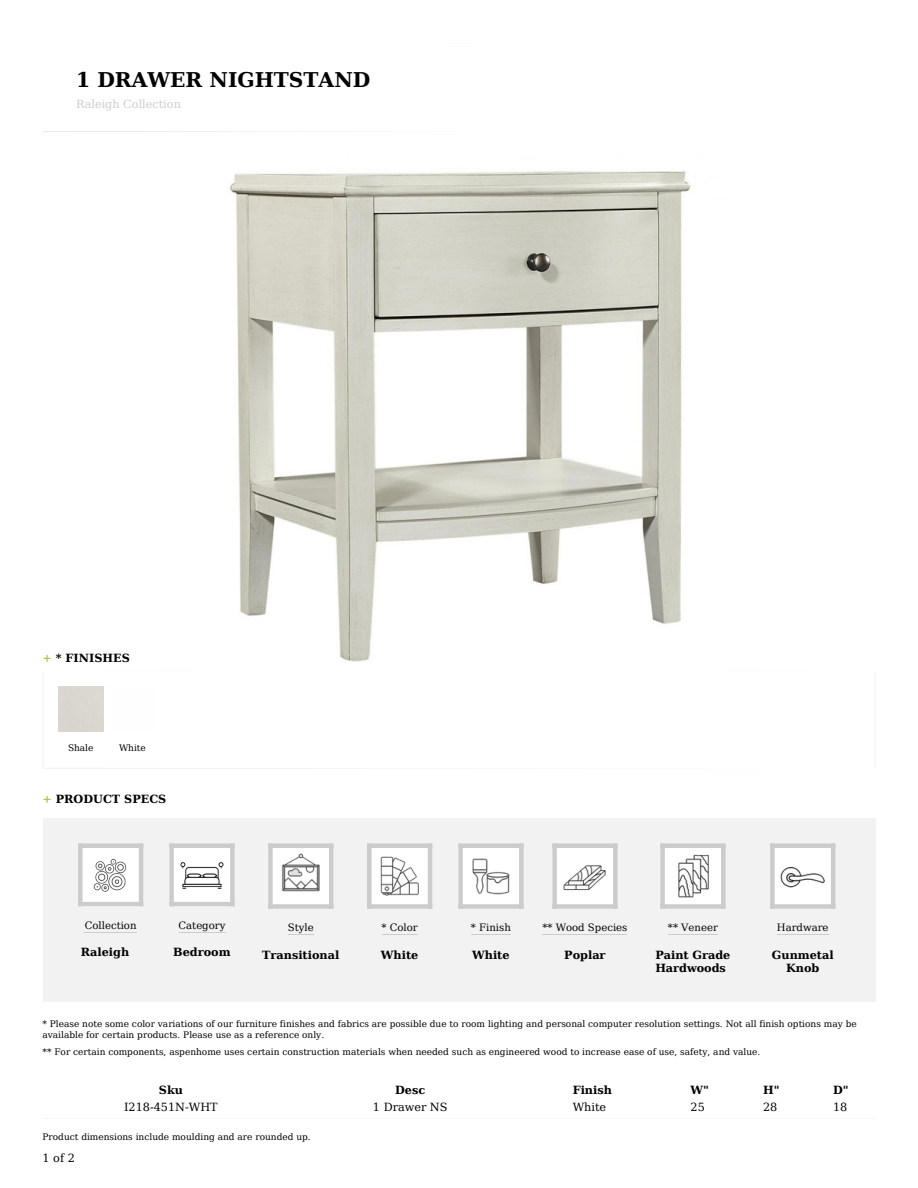
<style>
.page{position:relative;width:918px;height:1188px;background:#fff}
.page>*{position:absolute;margin:0;border:0;box-sizing:border-box;transform-origin:0 0}
.t1{font:700 20.25px "DejaVu Serif";color:#000}
.t2{font:700 11.25px/16.8px "DejaVu Serif";color:#000}
.t3{font:11.25px/16.8px "DejaVu Serif";color:#000;text-align:center}
.t4{font:11.25px "DejaVu Serif";color:#ccc}
.t5{font:10.2px "DejaVu Serif";color:#000}
.t6{font:9px/11.2px "DejaVu Serif";color:#000}
.s1{color:#b0c553}
.s2{font-weight:700}
.s3{font-weight:400}
</style>
<div class="page">
<svg style="left:43px;top:131px;width:254px;height:1px"></svg>
<div style="left:43px;top:818px;width:832px;height:183px;background:#f2f2f2"></div>
<svg style="left:43px;top:686px;width:263px;height:83px"></svg>
<hr style="left:85px;top:932px;width:52px;height:1px;background:#ccc">
<svg style="left:78px;top:844px;width:65px;height:62px"></svg>
<hr style="left:179px;top:932px;width:46px;height:1px;background:#ccc">
<svg style="left:169px;top:844px;width:66px;height:62px"></svg>
<svg style="left:288px;top:934px;width:26px;height:1px"></svg>
<svg style="left:268px;top:844px;width:65px;height:65px"></svg>
<hr style="left:382px;top:934px;width:36px;height:1px;background:#ccc">
<svg style="left:367px;top:844px;width:65px;height:65px"></svg>
<hr style="left:471px;top:934px;width:40px;height:1px;background:#ccc">
<svg style="left:458px;top:844px;width:66px;height:65px"></svg>
<hr style="left:542px;top:934px;width:85px;height:1px;background:#ccc">
<svg style="left:552px;top:844px;width:66px;height:65px"></svg>
<hr style="left:668px;top:934px;width:50px;height:1px;background:#ccc">
<svg style="left:660px;top:844px;width:66px;height:65px"></svg>
<img style="left:174px;top:848px;width:56px;height:54px">
<img style="left:273px;top:848px;width:56px;height:56px">
<img style="left:372px;top:848px;width:56px;height:56px">
<img style="left:463px;top:848px;width:56px;height:56px">
<img style="left:557px;top:848px;width:56px;height:56px">
<img style="left:665px;top:848px;width:56px;height:56px">
<hr style="left:777px;top:934px;width:52px;height:1px;background:#ccc">
<svg style="left:770px;top:844px;width:65px;height:65px"></svg>
<img style="left:197px;top:171px;width:494px;height:531px">
<p class="t1" style="left:76px;top:68px;width:296px">1 DRAWER NIGHTSTAND</p>
<p class="t4" style="left:76px;top:97px;width:106px">Raleigh Collection</p>
<p class="t2" style="left:43px;top:649px;width:89px"><span class="s1">+</span> * FINISHES</p>
<p class="t6" style="left:68px;top:743px;width:27px">Shale</p>
<p class="t6" style="left:119px;top:743px;width:28px">White</p>
<p class="t2" style="left:43px;top:791px;width:125px"><span class="s1">+</span> PRODUCT SPECS</p>
<p class="t5" style="left:85px;top:920px;width:53px">Collection</p>
<p class="t5" style="left:179px;top:920px;width:48px">Category</p>
<p class="t5" style="left:288px;top:922px;width:27px">Style</p>
<p class="t5" style="left:382px;top:922px;width:38px">* Color</p>
<p class="t5" style="left:471px;top:922px;width:41px">* Finish</p>
<p class="t5" style="left:542px;top:922px;width:87px">** Wood Species</p>
<p class="t5" style="left:668px;top:922px;width:51px">** Veneer</p>
<p class="t5" style="left:777px;top:922px;width:53px">Hardware</p>
<p class="t2" style="left:81px;top:944px;width:50px">Raleigh</p>
<p class="t2" style="left:173px;top:944px;width:59px">Bedroom</p>
<p class="t2" style="left:262px;top:946px;width:78px">Transitional</p>
<p class="t2" style="left:381px;top:946px;width:39px">White</p>
<p class="t2" style="left:472px;top:946px;width:39px">White</p>
<p class="t2" style="left:564px;top:946px;width:43px">Poplar</p>
<p class="t2" style="left:655px;top:948px;width:77px;line-height:13.5px">Paint Grade<br>Hardwoods</p>
<p class="t2" style="left:772px;top:948px;width:63px;line-height:13.5px;text-align:center">Gunmetal<br>Knob</p>
<p class="t6" style="left:43px;top:1018px;width:816px">* Please note some color variations of our furniture finishes and fabrics are possible due to room lighting and personal computer resolution settings. Not all finish options may be available for certain products. Please use as a reference only.</p>
<p class="t6" style="left:43px;top:1047px;width:719px">** For certain components, aspenhome uses certain construction materials when needed such as engineered wood to increase ease of use, safety, and value.</p>
<p class="t3" style="left:124px;top:1082px;width:95px"><span class="s2">Sku<br></span>I218-451N-WHT</p>
<p class="t6" style="left:43px;top:1131px;width:270px">Product dimensions include moulding and are rounded up.</p>
<p class="t3" style="left:43px;top:1149px;width:34px">1 of 2</p>
<p class="t2" style="left:395px;top:1082px;width:32px">Desc</p>
<p class="t3" style="left:373px;top:1099px;width:76px">1 Drawer NS</p>
<p class="t2" style="left:573px;top:1082px;width:41px">Finish<br><span class="s3">White</span></p>
<p class="t2" style="left:691px;top:1082px;width:20px">W"<br><span class="s3">25</span></p>
<p class="t2" style="left:763px;top:1082px;width:18px">H"<br><span class="s3">28</span></p>
<p class="t2" style="left:833px;top:1082px;width:17px">D"<br><span class="s3">18</span></p>
</div>
